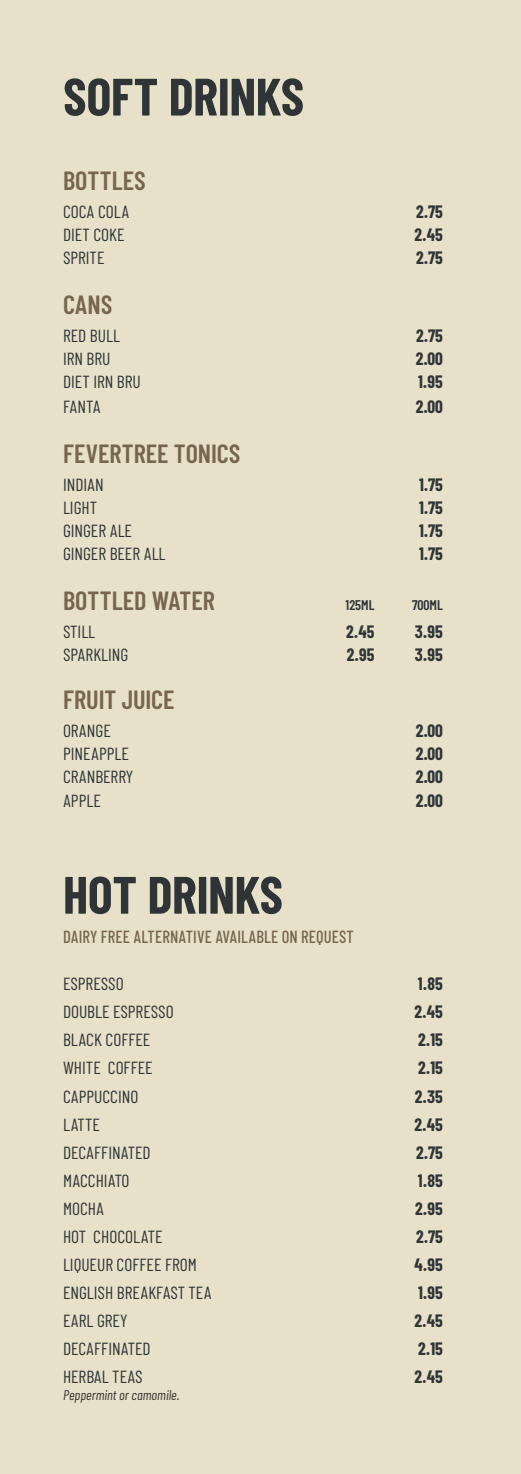
<style>
.page{position:relative;width:521px;height:1474px;background:#fff}
.page>*{position:absolute;margin:0;border:0;box-sizing:border-box;transform-origin:0 0}
.t1{font:700 52.5px "Barlow Condensed";letter-spacing:-.01em;color:#2f3437}
.t2{font:600 26.25px "Barlow Condensed";color:#77664d}
.t3{font:17.5px "Barlow Condensed";color:#2f3437}
.t4{font:700 17.5px "Barlow Condensed";color:#2f3437}
.t5{font:500 17.5px "Barlow Condensed";letter-spacing:.01em;color:#77664d;scale:.95 1}
.t6{font:italic 14px "Barlow Condensed";color:#363536}
.t7{font:600 14px "Barlow Condensed";color:#2f3437}
</style>
<div class="page">
<div style="left:0;top:0;width:521px;height:1473px;background:#e7e1c9"></div>
<p class="t1" style="left:63px;top:64px;width:243px">SOFT DRINKS</p>
<p class="t2" style="left:63px;top:164px;width:84px">BOTTLES</p>
<p class="t3" style="left:63px;top:201px;width:68px">COCA COLA</p>
<p class="t4" style="left:416px;top:201px;width:28px">2.75</p>
<p class="t3" style="left:63px;top:224px;width:63px">DIET COKE</p>
<p class="t4" style="left:414px;top:224px;width:30px">2.45</p>
<p class="t3" style="left:63px;top:247px;width:43px">SPRITE</p>
<p class="t4" style="left:416px;top:247px;width:28px">2.75</p>
<p class="t2" style="left:63px;top:288px;width:51px">CANS</p>
<p class="t3" style="left:63px;top:324px;width:58px">RED BULL</p>
<p class="t4" style="left:416px;top:325px;width:28px">2.75</p>
<p class="t3" style="left:63px;top:348px;width:49px">IRN BRU</p>
<p class="t4" style="left:416px;top:348px;width:29px">2.00</p>
<p class="t3" style="left:63px;top:371px;width:79px">DIET IRN BRU</p>
<p class="t4" style="left:418px;top:371px;width:26px">1.95</p>
<p class="t3" style="left:63px;top:396px;width:39px">FANTA</p>
<p class="t4" style="left:416px;top:396px;width:29px">2.00</p>
<p class="t2" style="left:63px;top:437px;width:179px">FEVERTREE TONICS</p>
<p class="t3" style="left:63px;top:473px;width:42px">INDIAN</p>
<p class="t4" style="left:419px;top:473px;width:25px">1.75</p>
<p class="t3" style="left:63px;top:496px;width:36px">LIGHT</p>
<p class="t4" style="left:419px;top:496px;width:25px">1.75</p>
<p class="t3" style="left:63px;top:520px;width:71px">GINGER ALE</p>
<p class="t4" style="left:419px;top:520px;width:25px">1.75</p>
<p class="t3" style="left:63px;top:543px;width:104px">GINGER BEER ALL</p>
<p class="t4" style="left:419px;top:543px;width:25px">1.75</p>
<p class="t2" style="left:63px;top:583px;width:153px">BOTTLED WATER</p>
<p class="t7" style="left:345px;top:596px;width:31px">125ML</p>
<p class="t7" style="left:412px;top:596px;width:32px">700ML</p>
<p class="t3" style="left:63px;top:620px;width:34px">STILL</p>
<p class="t4" style="left:346px;top:620px;width:30px">2.45</p>
<p class="t4" style="left:415px;top:620px;width:29px">3.95</p>
<p class="t3" style="left:63px;top:643px;width:67px">SPARKLING</p>
<p class="t4" style="left:347px;top:643px;width:29px">2.95</p>
<p class="t4" style="left:415px;top:643px;width:29px">3.95</p>
<p class="t2" style="left:63px;top:683px;width:113px">FRUIT JUICE</p>
<p class="t3" style="left:63px;top:720px;width:49px">ORANGE</p>
<p class="t4" style="left:416px;top:720px;width:29px">2.00</p>
<p class="t3" style="left:63px;top:743px;width:67px">PINEAPPLE</p>
<p class="t4" style="left:416px;top:743px;width:29px">2.00</p>
<p class="t3" style="left:63px;top:766px;width:72px">CRANBERRY</p>
<p class="t4" style="left:416px;top:766px;width:29px">2.00</p>
<p class="t3" style="left:63px;top:789px;width:39px">APPLE</p>
<p class="t4" style="left:416px;top:789px;width:29px">2.00</p>
<p class="t1" style="left:63px;top:862px;width:221px">HOT DRINKS</p>
<p class="t5" style="left:63px;top:925px;width:307px">DAIRY FREE ALTERNATIVE AVAILABLE ON REQUEST</p>
<p class="t3" style="left:63px;top:973px;width:62px">ESPRESSO</p>
<p class="t4" style="left:418px;top:973px;width:26px">1.85</p>
<p class="t3" style="left:63px;top:1001px;width:112px">DOUBLE ESPRESSO</p>
<p class="t4" style="left:414px;top:1001px;width:30px">2.45</p>
<p class="t3" style="left:63px;top:1029px;width:89px">BLACK COFFEE</p>
<p class="t4" style="left:418px;top:1029px;width:26px">2.15</p>
<p class="t3" style="left:63px;top:1057px;width:91px">WHITE COFFEE</p>
<p class="t4" style="left:418px;top:1057px;width:26px">2.15</p>
<p class="t3" style="left:63px;top:1085px;width:77px">CAPPUCCINO</p>
<p class="t4" style="left:415px;top:1085px;width:30px">2.35</p>
<p class="t3" style="left:63px;top:1113px;width:38px">LATTE</p>
<p class="t4" style="left:414px;top:1113px;width:30px">2.45</p>
<p class="t3" style="left:63px;top:1141px;width:89px">DECAFFINATED</p>
<p class="t4" style="left:416px;top:1141px;width:28px">2.75</p>
<p class="t3" style="left:63px;top:1169px;width:68px">MACCHIATO</p>
<p class="t4" style="left:418px;top:1169px;width:26px">1.85</p>
<p class="t3" style="left:63px;top:1197px;width:43px">MOCHA</p>
<p class="t4" style="left:415px;top:1197px;width:29px">2.95</p>
<p class="t3" style="left:63px;top:1225px;width:101px">HOT CHOCOLATE</p>
<p class="t4" style="left:416px;top:1225px;width:28px">2.75</p>
<p class="t3" style="left:63px;top:1253px;width:135px">LIQUEUR COFFEE FROM</p>
<p class="t4" style="left:414px;top:1253px;width:30px">4.95</p>
<p class="t3" style="left:63px;top:1281px;width:150px">ENGLISH BREAKFAST TEA</p>
<p class="t4" style="left:418px;top:1281px;width:26px">1.95</p>
<p class="t3" style="left:63px;top:1309px;width:66px">EARL GREY</p>
<p class="t4" style="left:414px;top:1309px;width:30px">2.45</p>
<p class="t3" style="left:63px;top:1337px;width:89px">DECAFFINATED</p>
<p class="t4" style="left:418px;top:1337px;width:26px">2.15</p>
<p class="t3" style="left:63px;top:1365px;width:81px">HERBAL TEAS</p>
<p class="t4" style="left:414px;top:1365px;width:30px">2.45</p>
<p class="t6" style="left:63px;top:1385px;width:118px">Peppermint or camomile.</p>
</div>
